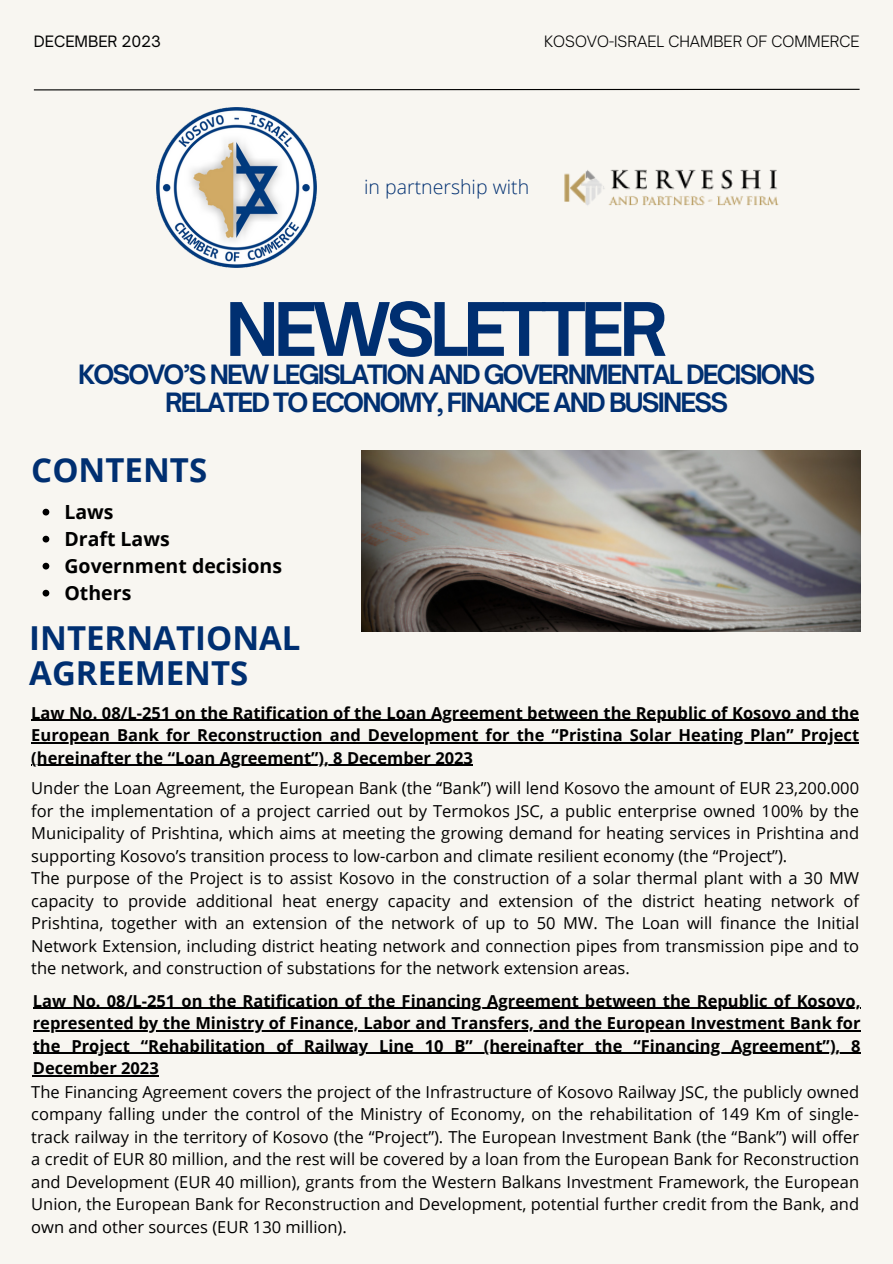
<style>
.page{position:relative;width:893px;height:1264px;background:#fff}
.page>*{position:absolute;margin:0;border:0;box-sizing:border-box;transform-origin:0 0}
.t1{font:700 70.5px "Open Sauce One";letter-spacing:-.07em;color:#002f71}
.t2{font:700 33px/34.8px "Open Sans";color:#002f71}
.t3{font:700 25.5px/28.2px "Open Sauce One";letter-spacing:-.07em;color:#002f71;text-align:center}
.t4{font:700 19.5px "Open Sans";color:#000}
.t5{font:300 19.5px "Open Sans";color:#002f71}
.t6{font:16.5px/22.5px "Open Sans";color:#000;text-align:justify}
.t7{font:700 16.5px/22.5px "Open Sans";color:#000;text-align:justify}
.t8{font:300 15px "Open Sauce One";color:#000}
.t9{font:15px "Open Sauce One";color:#000}
</style>
<div class="page">
<div style="left:0;top:0;width:892px;height:1263px;background:#f8f6f1"></div>
<svg style="left:33px;top:88px;width:827px;height:3px"></svg>
<img style="left:156px;top:107px;width:160px;height:160px">
<img style="left:564px;top:169px;width:215px;height:37px">
<img style="left:361px;top:450px;width:499px;height:181px">
<svg style="left:43px;top:508px;width:6px;height:7px"></svg>
<svg style="left:43px;top:535px;width:6px;height:7px"></svg>
<svg style="left:43px;top:562px;width:6px;height:7px"></svg>
<svg style="left:43px;top:589px;width:6px;height:7px"></svg>
<hr style="left:31px;top:720px;width:828px;height:1px;background:#000">
<hr style="left:31px;top:742px;width:828px;height:1px;background:#000">
<hr style="left:31px;top:765px;width:442px;height:1px;background:#000">
<hr style="left:33px;top:1007px;width:827px;height:1px;background:#000">
<hr style="left:33px;top:1030px;width:827px;height:1px;background:#000">
<hr style="left:33px;top:1052px;width:38px;height:1px;background:#000">
<hr style="left:71px;top:1052px;width:789px;height:1px;background:#000">
<hr style="left:33px;top:1075px;width:126px;height:1px;background:#000">
<p class="t9" style="left:34px;top:32px;width:128px">DECEMBER 2023</p>
<p class="t8" style="left:544px;top:32px;width:317px">KOSOVO-ISRAEL CHAMBER OF COMMERCE</p>
<p class="t5" style="left:364px;top:173px;width:166px">in partnership with</p>
<p class="t1" style="left:225px;top:285px;width:444px">NEWSLETTER</p>
<p class="t3" style="left:78px;top:360px;width:738px">KOSOVO’S NEW LEGISLATION AND GOVERNMENTAL DECISIONS<br>RELATED TO ECONOMY, FINANCE AND BUSINESS</p>
<p class="t2" style="left:31px;top:451px;width:177px">CONTENTS</p>
<p class="t4" style="left:64px;top:498px;width:51px">Laws</p>
<p class="t4" style="left:64px;top:525px;width:107px">Draft Laws</p>
<p class="t4" style="left:64px;top:552px;width:219px">Government decisions</p>
<p class="t4" style="left:64px;top:579px;width:68px">Others</p>
<p class="t2" style="left:29px;top:619px;width:273px">INTERNATIONAL<br>AGREEMENTS</p>
<p class="t7" style="left:31px;top:701px;width:829px">Law No. 08/L-251 on the Ratification of the Loan Agreement between the Republic of Kosovo and the European Bank for Reconstruction and Development for the “Pristina Solar Heating Plan” Project (hereinafter the “Loan Agreement”), 8 December 2023</p>
<p class="t6" style="left:31px;top:776px;width:829px">Under the Loan Agreement, the European Bank (the “Bank”) will lend Kosovo the amount of EUR 23,200.000 for the implementation of a project carried out by Termokos JSC, a public enterprise owned 100% by the Municipality of Prishtina, which aims at meeting the growing demand for heating services in Prishtina and supporting Kosovo’s transition process to low-carbon and climate resilient economy (the “Project”).</p>
<p class="t6" style="left:31px;top:866px;width:829px">The purpose of the Project is to assist Kosovo in the construction of a solar thermal plant with a 30 MW capacity to provide additional heat energy capacity and extension of the district heating network of Prishtina, together with an extension of the network of up to 50 MW. The Loan will finance the Initial Network Extension, including district heating network and connection pipes from transmission pipe and to the network, and construction of substations for the network extension areas.</p>
<p class="t7" style="left:33px;top:989px;width:829px">Law No. 08/L-251 on the Ratification of the Financing Agreement between the Republic of Kosovo, represented by the Ministry of Finance, Labor and Transfers, and the European Investment Bank for the Project “Rehabilitation of Railway Line 10 B” (hereinafter the “Financing Agreement”), 8<br>December 2023</p>
<p class="t6" style="left:31px;top:1079px;width:829px">The Financing Agreement covers the project of the Infrastructure of Kosovo Railway JSC, the publicly owned company falling under the control of the Ministry of Economy, on the rehabilitation of 149 Km of single&shy;track railway in the territory of Kosovo (the “Project”). The European Investment Bank (the “Bank”) will offer a credit of EUR 80 million, and the rest will be covered by a loan from the European Bank for Reconstruction and Development (EUR 40 million), grants from the Western Balkans Investment Framework, the European Union, the European Bank for Reconstruction and Development, potential further credit from the Bank, and own and other sources (EUR 130 million).</p>
</div>
